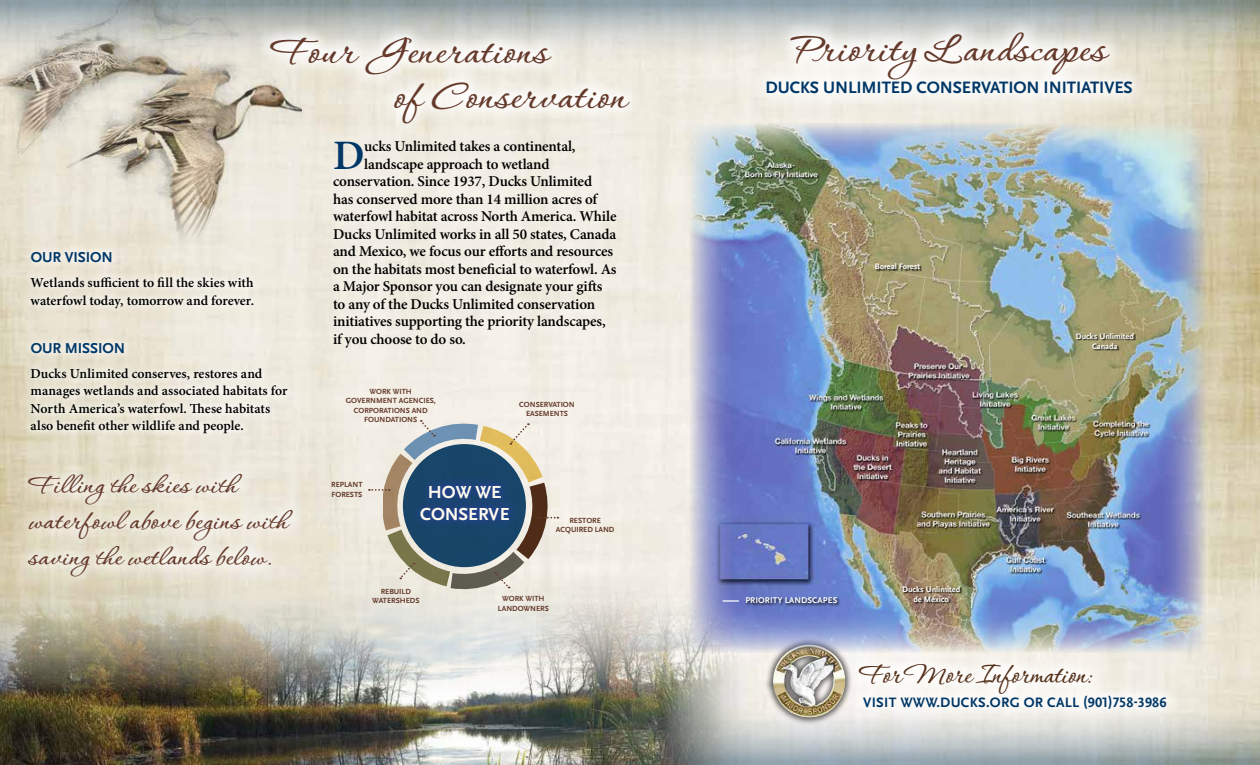
<style>
.page{position:relative;width:1260px;height:765px;background:#fff}
.page>*{position:absolute;margin:0;border:0;box-sizing:border-box;transform-origin:0 0}
.t1{font:700 46px "Corinthia Professional";color:#653a2b}
.t2{font:700 45px/45px "Corinthia Professional";color:#653a2b}
.t3{font:600 41.88px "Minion Pro";color:#003767}
.t4{font:500 32.5px "Corinthia Professional";letter-spacing:-.015em;color:#54301a}
.t5{font:700 30px/36px "Corinthia Professional";color:#653a2b}
.t6{font:700 18.25px/21.9px "Scala Sans OT";letter-spacing:-.005em;color:#fffbef;text-align:center}
.t7{font:700 17.25px "Scala Sans OT";letter-spacing:-.005em;color:#003767}
.t8{font:600 15px "Minion Pro";letter-spacing:-.01em;color:#000}
.t9{font:700 15px "Scala Sans OT";letter-spacing:-.005em;color:#003767}
.t10{font:700 14.25px "Scala Sans OT";letter-spacing:.02em;color:#003767}
.t11{font:600 13.75px/17.5px "Minion Pro";color:#000}
.t12{font:700 8.75px "Scala Sans OT";letter-spacing:.01em;color:#fff}
.t13{font:700 8.38px/10px "Scala Sans OT";color:#fff;text-align:center}
.t14{font:700 7.75px/9.4px "Scala Sans OT";letter-spacing:-.005em;color:#653a2b;text-align:center}
</style>
<div class="page">
<img style="left:0;top:68px;width:1260px;height:630px">
<svg style="left:302px;top:0;width:958px;height:68px"></svg>
<img style="left:0;top:0;width:302px;height:248px">
<div style="left:23px;top:244px;width:272px;height:198px;background:#fff;opacity:.75"></div>
<svg style="left:254px;top:20px;width:392px;height:120px;fill:#efebe0"></svg>
<svg style="left:12px;top:458px;width:297px;height:102px;fill:#ebe5d6"></svg>
<div style="left:843px;top:648px;width:339px;height:76px;background:linear-gradient(to right,#fdfbfa,#f2eee5)"></div>
<svg style="left:771px;top:698px;width:489px;height:67px"></svg>
<svg style="left:748px;top:13px;width:403px;height:99px"></svg>
<div style="left:763px;top:637px;width:90px;height:89px;background:#000;opacity:.6"></div>
<img style="left:780px;top:652px;width:27px;height:8px">
<img style="left:0;top:560px;width:771px;height:205px">
<svg style="left:369px;top:415px;width:189px;height:182px"></svg>
<img style="left:689px;top:123px;width:517px;height:529px">
<svg style="left:723px;top:600px;width:16px;height:2px"></svg>
<svg style="left:745px;top:596px;width:97px;height:11px"></svg>
<div style="left:876px;top:264px;width:47px;height:8px;background:#000;opacity:.85"></div>
<div style="left:1077px;top:334px;width:59px;height:17px;background:#000;opacity:.85"></div>
<div style="left:903px;top:587px;width:59px;height:17px;background:#000;opacity:.85"></div>
<h2 class="t2" style="left:393px;top:33px;width:235px;text-indent:-123px">Four Generations<br>of Conservation</h2>
<p class="t9" style="left:31px;top:249px;width:84px">OUR VISION</p>
<p class="t11" style="left:31px;top:275px;width:225px">Wetlands sufficient to fill the skies with waterfowl today, tomorrow and forever.</p>
<p class="t9" style="left:31px;top:339px;width:96px">OUR MISSION</p>
<p class="t11" style="left:31px;top:365px;width:258px">Ducks Unlimited conserves, restores and manages wetlands and associated habitats for North America’s waterfowl. These habitats also benefit other wildlife and people.</p>
<h3 class="t5" style="left:28px;top:470px;width:268px">Filling the skies with waterfowl above begins with saving the wetlands below.</h3>
<h3 class="t3" style="left:333px;top:130px;width:33px">D</h3>
<p class="t8" style="left:364px;top:138px;width:213px">ucks Unlimited takes a continental,</p>
<p class="t8" style="left:364px;top:155px;width:187px">landscape approach to wetland</p>
<p class="t8" style="left:333px;top:173px;width:261px">conservation. Since 1937, Ducks Unlimited</p>
<p class="t8" style="left:333px;top:190px;width:266px">has conserved more than 14 million acres of</p>
<p class="t8" style="left:333px;top:208px;width:285px">waterfowl habitat across North America. While</p>
<p class="t8" style="left:333px;top:225px;width:285px">Ducks Unlimited works in all 50 states, Canada</p>
<p class="t8" style="left:333px;top:243px;width:282px">and Mexico, we focus our efforts and resources</p>
<p class="t8" style="left:333px;top:260px;width:285px">on the habitats most beneficial to waterfowl. As</p>
<p class="t8" style="left:333px;top:278px;width:271px">a Major Sponsor you can designate your gifts</p>
<p class="t8" style="left:333px;top:295px;width:264px">to any of the Ducks Unlimited conservation</p>
<p class="t8" style="left:333px;top:313px;width:274px">initiatives supporting the priority landscapes,</p>
<p class="t8" style="left:333px;top:330px;width:134px">if you choose to do so.</p>
<p class="t14" style="left:346px;top:387px;width:92px">WORK WITH<br>GOVERNMENT AGENCIES,<br>CORPORATIONS AND<br>FOUNDATIONS</p>
<p class="t14" style="left:519px;top:400px;width:57px">CONSERVATION<br>EASEMENTS</p>
<p class="t14" style="left:331px;top:480px;width:33px;text-align:left">REPLANT<br>FORESTS</p>
<p class="t6" style="left:420px;top:481px;width:90px">HOW WE<br>CONSERVE</p>
<p class="t14" style="left:556px;top:515px;width:60px">RESTORE<br>ACQUIRED LAND</p>
<p class="t14" style="left:372px;top:587px;width:49px">REBUILD<br>WATERSHEDS</p>
<p class="t14" style="left:498px;top:594px;width:52px">WORK WITH<br>LANDOWNERS</p>
<h1 class="t1" style="left:793px;top:26px;width:315px">Priority Landscapes</h1>
<p class="t7" style="left:766px;top:78px;width:369px">DUCKS UNLIMITED CONSERVATION INITIATIVES</p>
<p class="t13" style="left:875px;top:262px;width:47px">Boreal Forest</p>
<p class="t13" style="left:1076px;top:331px;width:60px">Ducks Unlimited<br>Canada</p>
<p class="t12" style="left:745px;top:595px;width:94px">PRIORITY LANDSCAPES</p>
<p class="t13" style="left:902px;top:585px;width:60px">Ducks Unlimited de México</p>
<h3 class="t4" style="left:859px;top:658px;width:234px">For More Information:</h3>
<p class="t10" style="left:863px;top:694px;width:305px">VISIT WWW.DUCKS.ORG OR CALL (901)758-3986</p>
</div>
